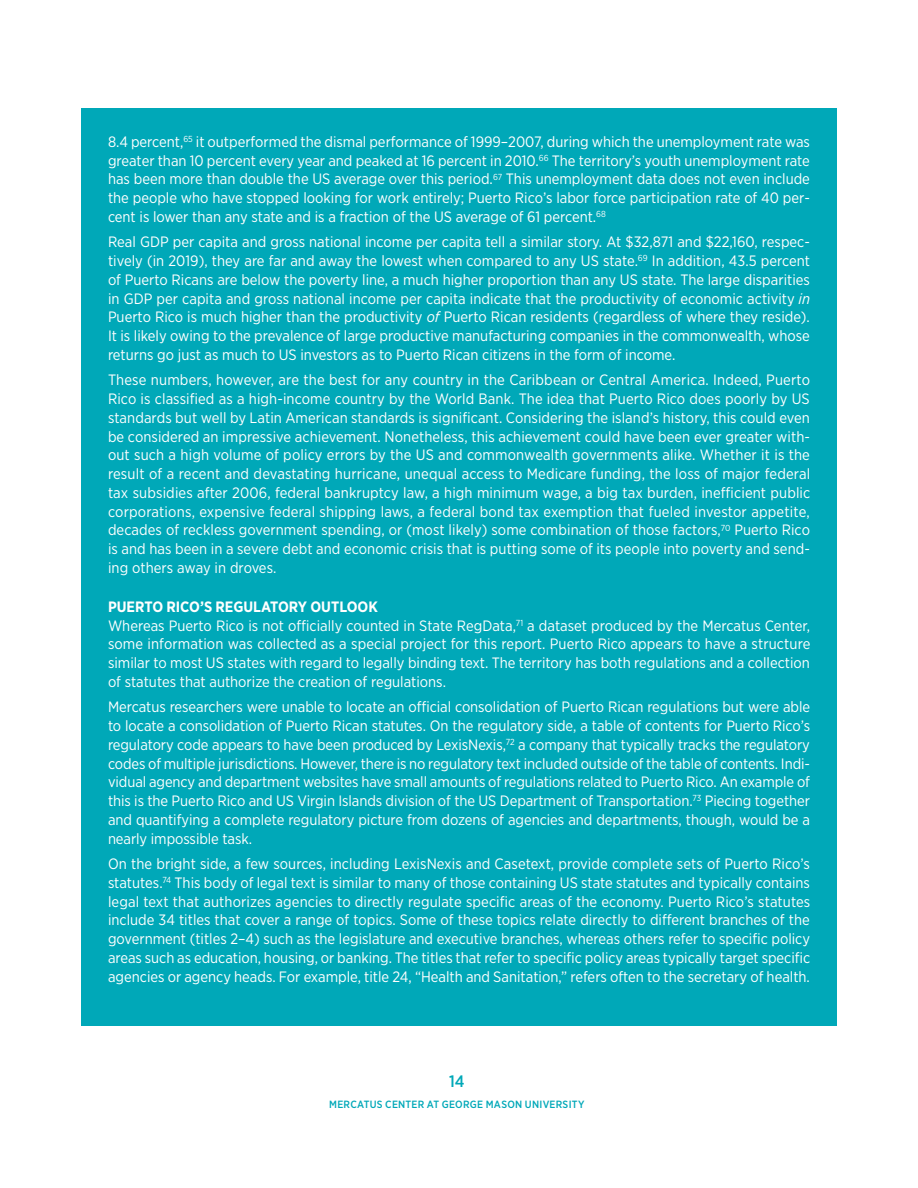
<style>
.page{position:relative;width:918px;height:1188px;background:#fff}
.page>*{position:absolute;margin:0;border:0;box-sizing:border-box;transform-origin:0 0}
.t1{font:500 16.5px "Gotham Narrow";color:#00a8b8}
.t2{font:15px/18.8px "Gotham Narrow";color:#fff;text-align:justify}
.t3{font:500 10.5px "Gotham Narrow";letter-spacing:.025em;color:#00a8b8}
.s1{font-style:italic}
.s2{font-weight:700}
</style>
<div class="page">
<div style="left:81px;top:108px;width:756px;height:918px;background:#00a8b8"></div>
<p class="t2" style="left:108px;top:132px;width:704px">8.4 percent,<sup>65</sup> it outperformed the dismal performance of 1999–2007, during which the unemployment rate was greater than 10 percent every year and peaked at 16 percent in 2010.<sup>66</sup> The territory’s youth unemployment rate has been more than double the US average over this period.<sup>67</sup> This unemployment data does not even include the people who have stopped looking for work entirely; Puerto Rico’s labor force participation rate of 40 per&shy;cent is lower than any state and is a fraction of the US average of 61 percent.<sup>68</sup></p>
<p class="t2" style="left:108px;top:233px;width:704px">Real GDP per capita and gross national income per capita tell a similar story. At $32,871 and $22,160, respec&shy;tively (in 2019), they are far and away the lowest when compared to any US state.<sup>69</sup> In addition, 43.5 percent of Puerto Ricans are below the poverty line, a much higher proportion than any US state. The large disparities in GDP per capita and gross national income per capita indicate that the productivity of economic activity <span class="s1">in </span>Puerto Rico is much higher than the productivity <span class="s1">of</span> Puerto Rican residents (regardless of where they reside).<br>It is likely owing to the prevalence of large productive manufacturing companies in the commonwealth, whose returns go just as much to US investors as to Puerto Rican citizens in the form of income.</p>
<p class="t2" style="left:108px;top:371px;width:704px">These numbers, however, are the best for any country in the Caribbean or Central America. Indeed, Puerto Rico is classified as a high-income country by the World Bank. The idea that Puerto Rico does poorly by US standards but well by Latin American standards is significant. Considering the island’s history, this could even be considered an impressive achievement. Nonetheless, this achievement could have been ever greater with&shy;out such a high volume of policy errors by the US and commonwealth governments alike. Whether it is the result of a recent and devastating hurricane, unequal access to Medicare funding, the loss of major federal tax subsidies after 2006, federal bankruptcy law, a high minimum wage, a big tax burden, inefficient public corporations, expensive federal shipping laws, a federal bond tax exemption that fueled investor appetite, decades of reckless government spending, or (most likely) some combination of those factors,<sup>70</sup> Puerto Rico is and has been in a severe debt and economic crisis that is putting some of its people into poverty and send&shy;ing others away in droves.</p>
<p class="t2" style="left:108px;top:597px;width:704px;text-align:left"><span class="s2">PUERTO RICO’S REGULATORY OUTLOOK<br></span>Whereas Puerto Rico is not officially counted in State RegData,<sup>71</sup> a dataset produced by the Mercatus Center, some information was collected as a special project for this report. Puerto Rico appears to have a structure similar to most US states with regard to legally binding text. The territory has both regulations and a collection of statutes that authorize the creation of regulations.</p>
<p class="t2" style="left:108px;top:698px;width:704px">Mercatus researchers were unable to locate an official consolidation of Puerto Rican regulations but were able to locate a consolidation of Puerto Rican statutes. On the regulatory side, a table of contents for Puerto Rico’s regulatory code appears to have been produced by LexisNexis,<sup>72</sup> a company that typically tracks the regulatory codes of multiple jurisdictions. However, there is no regulatory text included outside of the table of contents. Indi&shy;vidual agency and department websites have small amounts of regulations related to Puerto Rico. An example of this is the Puerto Rico and US Virgin Islands division of the US Department of Transportation.<sup>73</sup> Piecing together and quantifying a complete regulatory picture from dozens of agencies and departments, though, would be a nearly impossible task.</p>
<p class="t2" style="left:108px;top:854px;width:704px">On the bright side, a few sources, including LexisNexis and Casetext, provide complete sets of Puerto Rico’s statutes.<sup>74</sup> This body of legal text is similar to many of those containing US state statutes and typically contains legal text that authorizes agencies to directly regulate specific areas of the economy. Puerto Rico’s statutes include 34 titles that cover a range of topics. Some of these topics relate directly to different branches of the government (titles 2–4) such as the legislature and executive branches, whereas others refer to specific policy areas such as education, housing, or banking. The titles that refer to specific policy areas typically target specific agencies or agency heads. For example, title 24, “Health and Sanitation,” refers often to the secretary of health.</p>
<p class="t1" style="left:449px;top:1070px;width:17px">14</p>
<p class="t3" style="left:329px;top:1097px;width:257px">MERCATUS CENTER AT GEORGE MASON UNIVERSITY</p>
</div>
